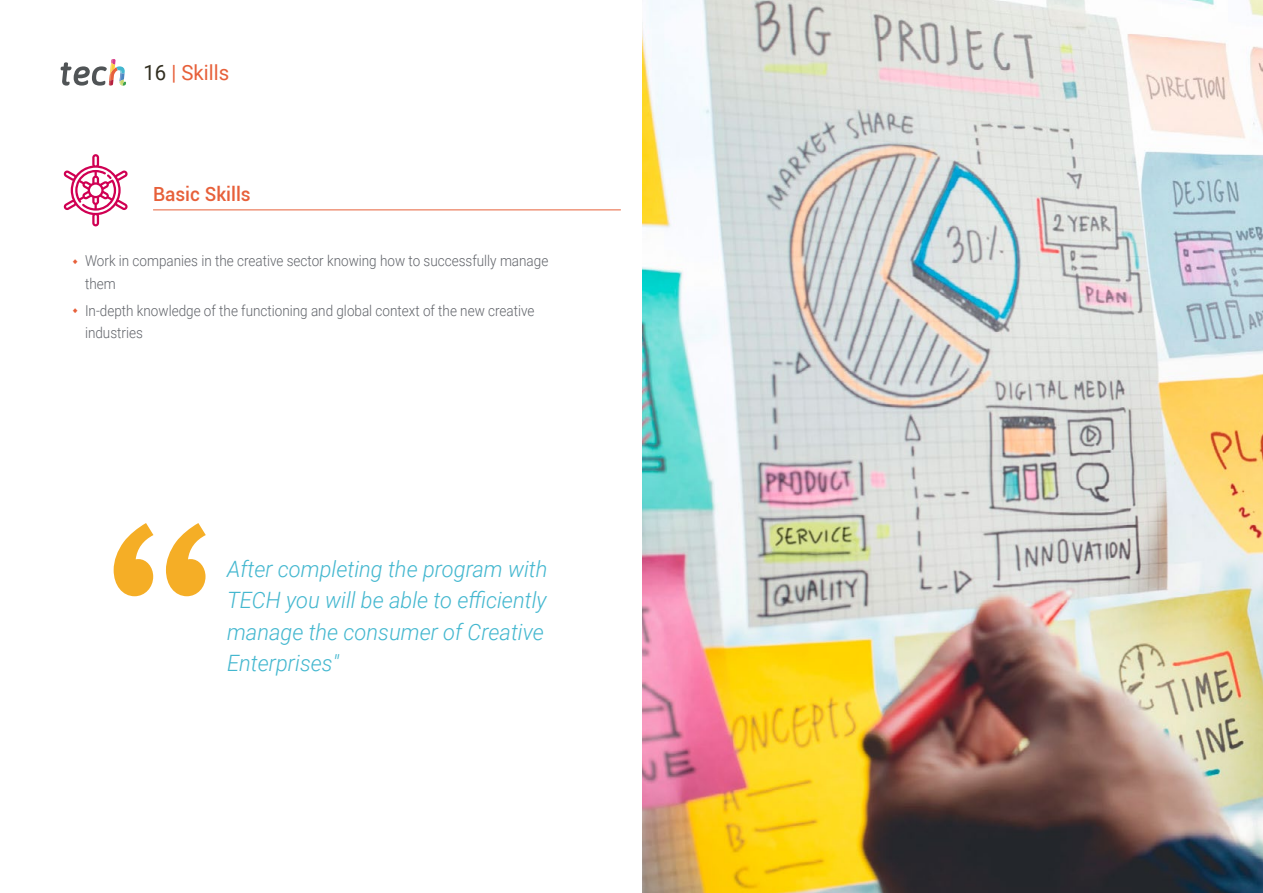
<style>
.page{position:relative;width:1263px;height:893px;background:#fff}
.page>*{position:absolute;margin:0;border:0;box-sizing:border-box;transform-origin:0 0}
.t1{font:italic 300 22.5px/31.5px "Roboto";color:#43b7cf}
.t2{font:21px "Roboto";color:#e7603a}
.t3{font:500 19.5px "Roboto";color:#e7603a}
.t4{font:300 15px/22.5px "Roboto";color:#61646a;scale:.9 1}
.s1{color:#312e20}
</style>
<div class="page">
<img style="left:642px;top:0;width:621px;height:893px">
<hr style="left:153px;top:209px;width:468px;height:1px;background:#e7603a">
<svg style="left:61px;top:59px;width:65px;height:27px"></svg>
<svg style="left:63px;top:154px;width:65px;height:72px"></svg>
<svg style="left:114px;top:523px;width:92px;height:73px"></svg>
<h2 class="t2" style="left:144px;top:57px;width:87px"><span class="s1">16</span> | Skills</h2>
<h3 class="t3" style="left:153px;top:180px;width:99px">Basic Skills</h3>
<p class="t4" style="left:85px;top:249px;width:516px">Work in companies in the creative sector knowing how to successfully manage them</p>
<p class="t4" style="left:85px;top:298px;width:501px">In-depth knowledge of the functioning and global context of the new creative industries</p>
<h1 class="t1" style="left:227px;top:552px;width:322px">After completing the program with<br>TECH you will be able to efficiently manage the consumer of Creative<br>Enterprises"</h1>
</div>
